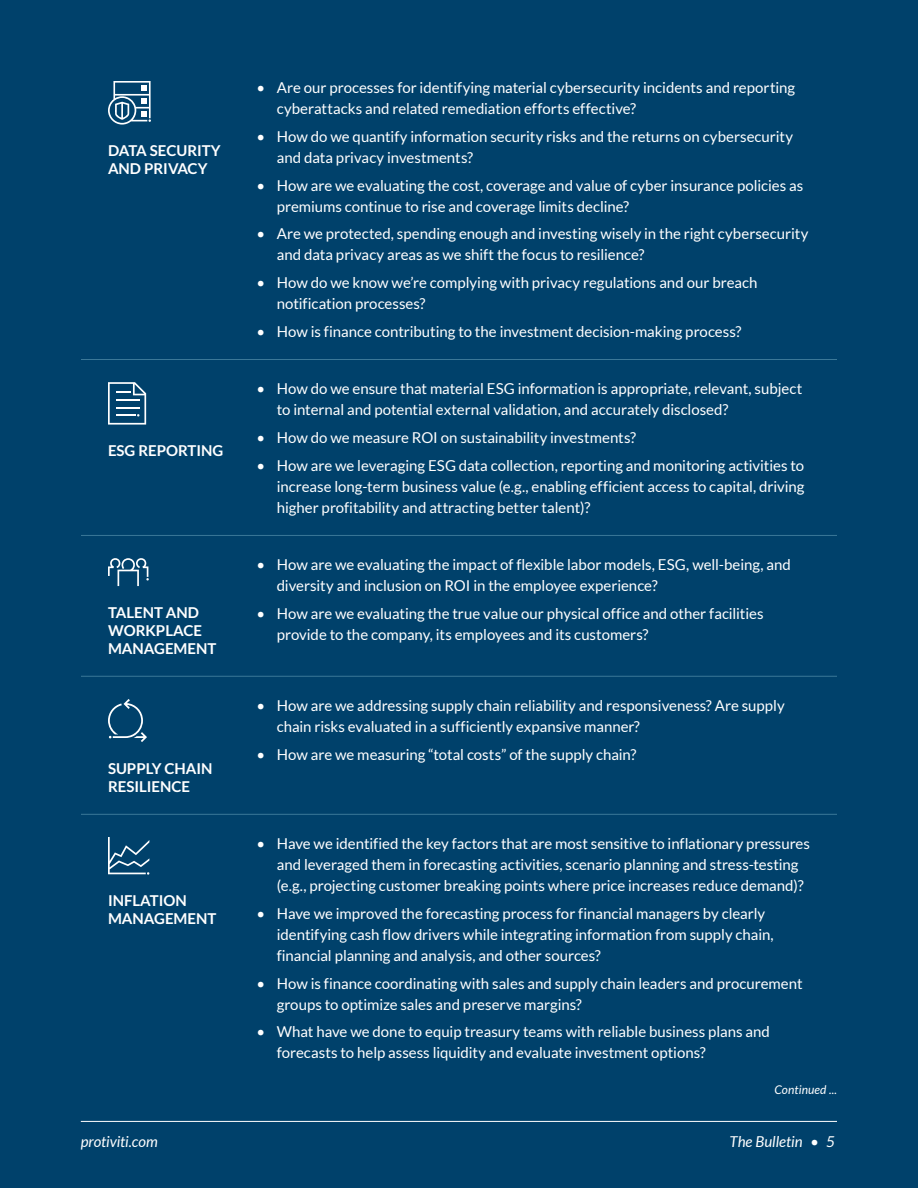
<style>
.page{position:relative;width:918px;height:1188px;background:#00416b}
.page>*{position:absolute;margin:0;border:0;box-sizing:border-box;transform-origin:0 0}
.t1{font:15px/21px "Lato";letter-spacing:-.005em;color:#fff}
.Body_Copy_-_12_18_La{font:700 15px/18px "Lato";color:#fff}
.Folio_-_10_12_-_Lato{font:italic 15px "Lato";letter-spacing:-.005em;color:#fff}
.Footnote_-_8_10_Lato{font:italic 12px "Lato";letter-spacing:.01em;color:#fff}
.s1{color:#454647}
</style>
<div class="page">
<hr style="left:81px;top:1121px;width:756px;height:1px;background:#fff">
<hr style="left:81px;top:359px;width:162px;height:1px;background:#3b7898">
<hr style="left:243px;top:359px;width:594px;height:1px;background:#3b7898">
<hr style="left:81px;top:676px;width:162px;height:1px;background:#3b7898">
<hr style="left:243px;top:676px;width:594px;height:1px;background:#3b7898">
<hr style="left:81px;top:535px;width:162px;height:1px;background:#3b7898">
<hr style="left:243px;top:535px;width:594px;height:1px;background:#3b7898">
<hr style="left:81px;top:814px;width:162px;height:1px;background:#3b7898">
<hr style="left:243px;top:814px;width:594px;height:1px;background:#3b7898">
<svg style="left:108px;top:81px;width:43px;height:44px"></svg>
<svg style="left:108px;top:382px;width:38px;height:43px"></svg>
<svg style="left:108px;top:558px;width:41px;height:28px"></svg>
<svg style="left:108px;top:699px;width:39px;height:43px"></svg>
<svg style="left:108px;top:837px;width:42px;height:38px"></svg>
<p class="Body_Copy_-_12_18_La" style="left:108px;top:141px;width:114px">DATA SECURITY<br>AND PRIVACY</p>
<p class="Body_Copy_-_12_18_La" style="left:108px;top:441px;width:117px">ESG REPORTING</p>
<p class="Body_Copy_-_12_18_La" style="left:108px;top:603px;width:110px">TALENT AND<br>WORKPLACE<br>MANAGEMENT</p>
<p class="Body_Copy_-_12_18_La" style="left:108px;top:759px;width:106px">SUPPLY CHAIN<br>RESILIENCE</p>
<p class="Body_Copy_-_12_18_La" style="left:108px;top:891px;width:110px">INFLATION<br>MANAGEMENT</p>
<p class="t1" style="left:277px;top:77px;width:520px;text-indent:-20px">• Are our processes for identifying material cybersecurity incidents and reporting cyberattacks and related remediation efforts effective?</p>
<p class="t1" style="left:277px;top:126px;width:518px;text-indent:-20px">• How do we quantify information security risks and the returns on cybersecurity and data privacy investments?</p>
<p class="t1" style="left:277px;top:175px;width:528px;text-indent:-20px">• How are we evaluating the cost, coverage and value of cyber insurance policies as premiums continue to rise and coverage limits decline?</p>
<p class="t1" style="left:277px;top:223px;width:533px;text-indent:-20px">• Are we protected, spending enough and investing wisely in the right cybersecurity and data privacy areas as we shift the focus to resilience?</p>
<p class="t1" style="left:277px;top:272px;width:482px;text-indent:-20px">• How do we know we’re complying with privacy regulations and our breach notification processes?</p>
<p class="t1" style="left:256px;top:321px;width:486px">• How is finance contributing to the investment decision-making process?</p>
<p class="t1" style="left:277px;top:378px;width:527px;text-indent:-20px">• How do we ensure that material ESG information is appropriate, relevant, subject to internal and potential external validation, and accurately disclosed?</p>
<p class="t1" style="left:256px;top:427px;width:381px">• How do we measure ROI on sustainability investments?</p>
<p class="t1" style="left:277px;top:455px;width:529px;text-align:justify;text-indent:-20px">• How are we leveraging ESG data collection, reporting and monitoring activities to increase long-term business value (e.g., enabling efficient access to capital, driving higher profitability and attracting better talent)?</p>
<p class="t1" style="left:277px;top:554px;width:516px;text-indent:-20px">• How are we evaluating the impact of flexible labor models, ESG, well-being, and diversity and inclusion on ROI in the employee experience?</p>
<p class="t1" style="left:277px;top:603px;width:488px;text-indent:-20px">• How are we evaluating the true value our physical office and other facilities provide to the company, its employees and its customers?</p>
<p class="t1" style="left:277px;top:695px;width:510px;text-indent:-20px">• How are we addressing supply chain reliability and responsiveness? Are supply chain risks evaluated in a sufficiently expansive manner?</p>
<p class="t1" style="left:256px;top:744px;width:381px">• How are we measuring “total costs” of the supply chain?</p>
<p class="t1" style="left:277px;top:833px;width:535px;text-indent:-20px">• Have we identified the key factors that are most sensitive to inflationary pressures and leveraged them in forecasting activities, scenario planning and stress-testing (e.g., projecting customer breaking points where price increases reduce demand)?</p>
<p class="t1" style="left:277px;top:903px;width:499px;text-indent:-20px">• Have we improved the forecasting process for financial managers by clearly identifying cash flow drivers while integrating information from supply chain, financial planning and analysis, and other sources?</p>
<p class="t1" style="left:277px;top:973px;width:527px;text-indent:-20px">• How is finance coordinating with sales and supply chain leaders and procurement groups to optimize sales and preserve margins?</p>
<p class="t1" style="left:277px;top:1021px;width:495px;text-indent:-20px">• What have we done to equip treasury teams with reliable business plans and forecasts to help assess liquidity and evaluate investment options?</p>
<p class="Footnote_-_8_10_Lato" style="left:774px;top:1082px;width:64px">Continued ...</p>
<p class="Folio_-_10_12_-_Lato" style="left:81px;top:1133px;width:78px">protiviti.com</p>
<p class="Folio_-_10_12_-_Lato" style="left:730px;top:1133px;width:107px">The Bulletin <span class="s1">• 5</span></p>
</div>
